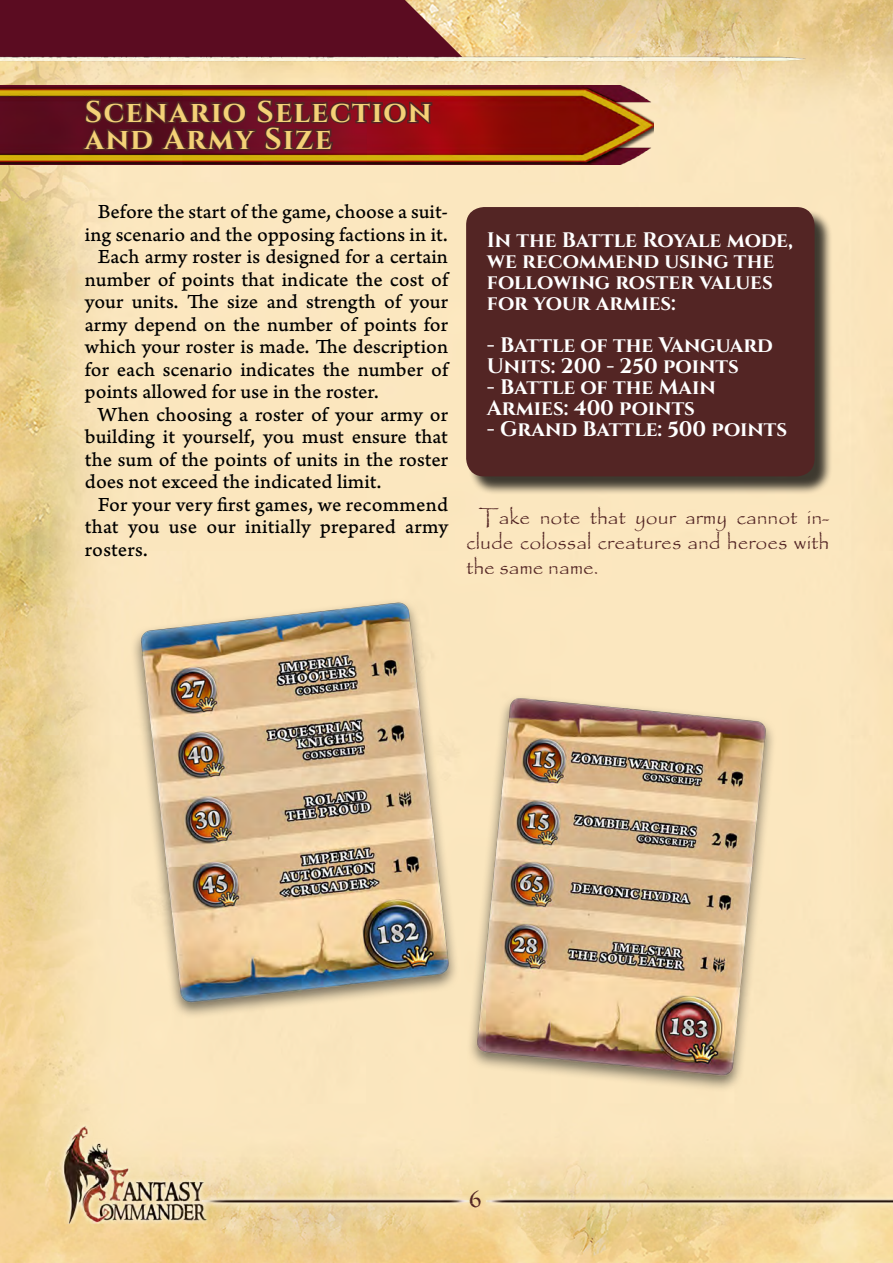
<style>
.page{position:relative;width:893px;height:1263px;background:#fff}
.page>*{position:absolute;margin:0;border:0;box-sizing:border-box;transform-origin:0 0}
.t1{font:700 30px/27px "Cinzel";letter-spacing:.05em;color:#f4d177}
.t2{font:500 27px "Ringbear";color:#532524}
.t3{font:21px "Arno Pro Caption";color:#000}
.t4{font:700 21px/21px "Cinzel";color:#fff}
.t5{font:21px/25.2px "Papyrus";color:#532524;text-align:justify}
</style>
<div class="page">
<img style="left:0;top:0;width:893px;height:1263px">
<img style="left:60px;top:1120px;width:833px;height:103px">
<svg style="left:0;top:0;width:463px;height:45px;background:#661b2b"></svg>
<img style="left:0;top:45px;width:893px;height:29px">
<img style="left:0;top:85px;width:654px;height:80px">
<div style="left:468px;top:209px;width:365px;height:286px;background:#000;opacity:.75"></div>
<div style="left:466px;top:207px;width:349px;height:269px;background:#532524;border-radius:18px"></div>
<img style="left:117px;top:498px;width:686px;height:644px">
<svg style="left:81px;top:97px;width:353px;height:115px;background:#a8715e"></svg>
<svg style="left:482px;top:476px;width:314px;height:21px;background:#958870"></svg>
<h1 class="t1" style="left:85px;top:98px;width:348px">Scenario Selection and Army Size</h1>
<p class="t3" style="left:98px;top:199px;width:352px">Before the start of the game, choose a suit-</p>
<p class="t3" style="left:85px;top:222px;width:365px">ing scenario and the opposing factions in it.</p>
<p class="t3" style="left:98px;top:244px;width:352px">Each army roster is designed for a certain</p>
<p class="t3" style="left:85px;top:267px;width:365px">number of points that indicate the cost of</p>
<p class="t3" style="left:85px;top:289px;width:365px">your units. The size and strength of your</p>
<p class="t3" style="left:85px;top:312px;width:365px">army depend on the number of points for</p>
<p class="t3" style="left:85px;top:334px;width:365px">which your roster is made. The description</p>
<p class="t3" style="left:85px;top:357px;width:365px">for each scenario indicates the number of</p>
<p class="t3" style="left:85px;top:379px;width:296px">points allowed for use in the roster.</p>
<p class="t3" style="left:98px;top:402px;width:352px">When choosing a roster of your army or</p>
<p class="t3" style="left:85px;top:424px;width:365px">building it yourself, you must ensure that</p>
<p class="t3" style="left:85px;top:447px;width:365px">the sum of the points of units in the roster</p>
<p class="t3" style="left:85px;top:469px;width:298px">does not exceed the indicated limit.</p>
<p class="t3" style="left:98px;top:492px;width:352px">For your very first games, we recommend</p>
<p class="t3" style="left:85px;top:514px;width:365px">that you use our initially prepared army</p>
<p class="t3" style="left:85px;top:537px;width:65px">rosters.</p>
<p class="t4" style="left:487px;top:229px;width:308px">In the Battle Royale mode, we recommend using the following roster values for your armies:</p>
<p class="t4" style="left:487px;top:334px;width:288px">- Battle of the Vanguard<br>Units: 200 - 250 points</p>
<p class="t4" style="left:487px;top:376px;width:231px">- Battle of the Main<br>Armies: 400 points</p>
<p class="t4" style="left:487px;top:418px;width:302px">- Grand Battle: 500 points</p>
<p class="t5" style="left:466px;top:504px;width:365px;text-indent:13px">Take note that your army cannot in&shy;clude colossal creatures and heroes with the same name.</p>
<p class="t2" style="left:468px;top:1181px;width:15px">6</p>
</div>
